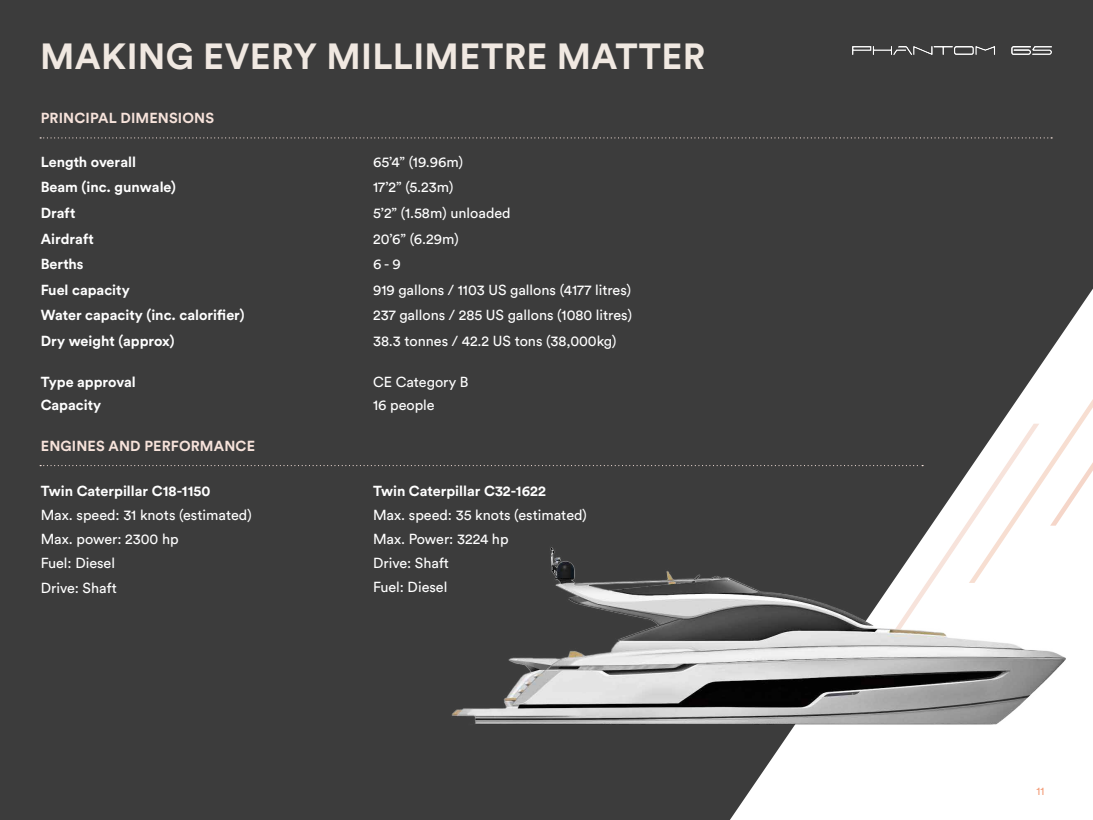
<style>
.page{position:relative;width:1093px;height:820px;background:#fff}
.page>*{position:absolute;margin:0;border:0;box-sizing:border-box;transform-origin:0 0}
.t1{font:700 36px "Circular Std";letter-spacing:.01em;color:#f0e8e1}
.t2{font:14.4px/25.6px "Circular Std";color:#fff}
.t3{font:700 14.4px/25.6px "Circular Std";color:#fff}
.t4{font:700 14.4px "Circular Std";letter-spacing:.01em;color:#f7e3db}
.t5{font:11.2px "Circular Std";color:#f49f7c}
</style>
<div class="page">
<div style="left:0;top:0;width:1093px;height:819px;background:#3c3c3c"></div>
<img style="left:430px;top:640px;width:663px;height:85px">
<svg style="left:40px;top:137px;width:1012px;height:1px"></svg>
<svg style="left:40px;top:399px;width:1053px;height:241px;background:#5c5b5b"></svg>
<img style="left:852px;top:46px;width:200px;height:9px">
<h1 class="t1" style="left:40px;top:33px;width:667px">MAKING EVERY MILLIMETRE MATTER</h1>
<p class="t4" style="left:41px;top:108px;width:175px">PRINCIPAL DIMENSIONS</p>
<p class="t2" style="left:373px;top:149px;width:139px">65’4” (19.96m)<br>17’2” (5.23m)<br>5’2” (1.58m) unloaded<br>20’6” (6.29m)<br>6 - 9</p>
<p class="t2" style="left:373px;top:302px;width:260px">237 gallons / 285 US gallons (1080 litres)<br>38.3 tonnes / 42.2 US tons (38,000kg)</p>
<p class="t2" style="left:373px;top:369px;width:97px;line-height:23.6px">CE Category B<br>16 people</p>
<p class="t3" style="left:41px;top:148px;width:137px">Length overall<br>Beam (inc. gunwale)<br>Draft<br>Airdraft<br>Berths</p>
<p class="t3" style="left:41px;top:302px;width:205px">Water capacity (inc. calorifier)<br>Dry weight (approx)</p>
<p class="t3" style="left:41px;top:369px;width:97px;line-height:23.6px">Type approval<br>Capacity</p>
<p class="t3" style="left:41px;top:276px;width:91px">Fuel capacity</p>
<p class="t2" style="left:373px;top:277px;width:260px">919 gallons / 1103 US gallons (4177 litres)</p>
<p class="t4" style="left:41px;top:436px;width:216px">ENGINES AND PERFORMANCE</p>
<p class="t3" style="left:41px;top:477px;width:171px">Twin Caterpillar C18-1150</p>
<p class="t2" style="left:41px;top:501px;width:213px">Max. speed: 31 knots (estimated)</p>
<p class="t2" style="left:41px;top:526px;width:139px;line-height:23.8px">Max. power: 2300 hp<br>Fuel: Diesel</p>
<p class="t2" style="left:41px;top:575px;width:78px">Drive: Shaft</p>
<p class="t3" style="left:373px;top:477px;width:174px">Twin Caterpillar C32-1622</p>
<p class="t2" style="left:373px;top:501px;width:215px">Max. speed: 35 knots (estimated)</p>
<p class="t2" style="left:373px;top:525px;width:137px">Max. Power: 3224 hp</p>
<p class="t2" style="left:373px;top:573px;width:76px">Fuel: Diesel</p>
<p class="t2" style="left:373px;top:549px;width:78px">Drive: Shaft</p>
<p class="t5" style="left:1036px;top:784px;width:9px">11</p>
</div>
